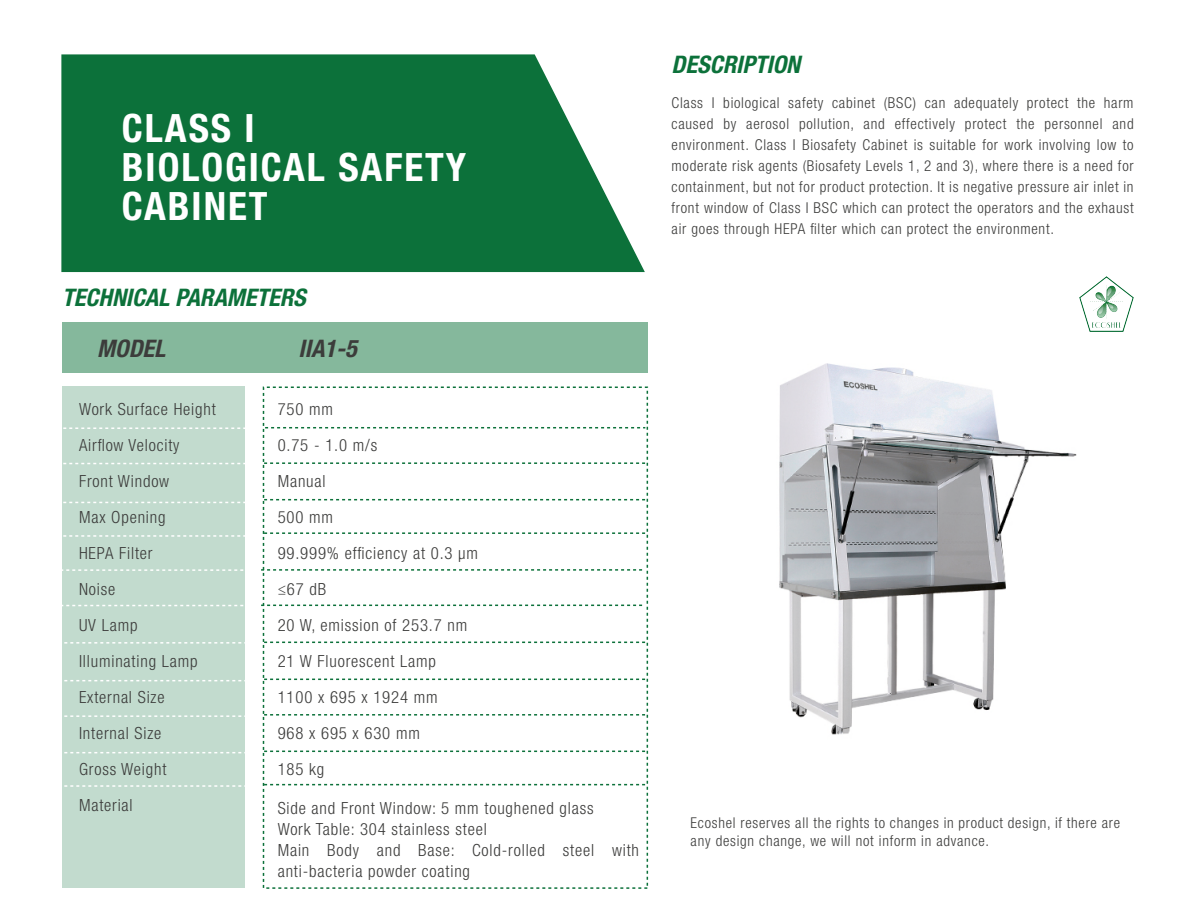
<style>
.page{position:relative;width:1188px;height:918px;background:#fff}
.page>*{position:absolute;margin:0;border:0;box-sizing:border-box;transform-origin:0 0}
.t1{font:700 condensed 39.15px/39.2px "Helvetica Neue LT Std";letter-spacing:.05em;color:#fff}
.t2{font:italic 700 condensed 24.15px "Helvetica Neue LT Std";color:#0c713a}
.t3{font:italic 700 condensed 24.15px "Helvetica Neue LT Std";color:#3c3c3b}
.t4{font:300 condensed 16.8px/36px "Helvetica Neue LT Std";letter-spacing:.05em;color:#3c3c3b}
.t5{font:300 condensed 15px/21px "Helvetica Neue LT Std";letter-spacing:.05em;color:#3c3c3b;text-align:justify}
.t6{font:300 condensed 14.85px/17.9px "Helvetica Neue LT Std";letter-spacing:.05em;color:#3c3c3b}
</style>
<div class="page">
<img style="left:779px;top:331px;width:345px;height:404px">
<img style="left:1079px;top:276px;width:54px;height:55px">
<svg style="left:61px;top:54px;width:584px;height:218px;background:#237e4d"></svg>
<div style="left:62px;top:322px;width:585px;height:51px;background:#85b89c"></div>
<div style="left:62px;top:387px;width:183px;height:501px;background:#c2dbce"></div>
<svg style="left:266px;top:427px;width:379px;height:1px"></svg>
<svg style="left:63px;top:502px;width:182px;height:1px"></svg>
<svg style="left:63px;top:427px;width:182px;height:2px"></svg>
<svg style="left:64px;top:642px;width:181px;height:2px"></svg>
<svg style="left:266px;top:462px;width:379px;height:2px"></svg>
<svg style="left:63px;top:535px;width:182px;height:2px"></svg>
<svg style="left:266px;top:499px;width:379px;height:1px"></svg>
<svg style="left:266px;top:532px;width:379px;height:2px"></svg>
<svg style="left:63px;top:463px;width:182px;height:1px"></svg>
<svg style="left:62px;top:569px;width:182px;height:2px"></svg>
<svg style="left:261px;top:569px;width:382px;height:2px"></svg>
<svg style="left:62px;top:605px;width:182px;height:1px"></svg>
<svg style="left:261px;top:605px;width:382px;height:1px"></svg>
<svg style="left:64px;top:680px;width:181px;height:1px"></svg>
<svg style="left:266px;top:642px;width:379px;height:1px"></svg>
<svg style="left:266px;top:679px;width:379px;height:1px"></svg>
<svg style="left:64px;top:715px;width:181px;height:2px"></svg>
<svg style="left:266px;top:714px;width:379px;height:2px"></svg>
<svg style="left:64px;top:752px;width:181px;height:1px"></svg>
<svg style="left:266px;top:751px;width:379px;height:1px"></svg>
<svg style="left:64px;top:785px;width:181px;height:2px"></svg>
<svg style="left:266px;top:784px;width:379px;height:1px"></svg>
<div style="left:263px;top:387px;width:385px;height:502px;border:2px dashed #0c713a"></div>
<h1 class="t1" style="left:122px;top:108px;width:346px">CLASS I<br>BIOLOGICAL SAFETY<br>CABINET</h1>
<h2 class="t2" style="left:62px;top:283px;width:245px">TECHNICAL PARAMETERS</h2>
<h2 class="t3" style="left:97px;top:334px;width:70px">MODEL</h2>
<h2 class="t3" style="left:299px;top:334px;width:60px">IIA1-5</h2>
<p class="t4" style="left:79px;top:391px;width:138px">Work Surface Height<br>Airflow Velocity<br>Front Window<br>Max Opening<br>HEPA Filter<br>Noise<br>UV Lamp<br>Illuminating Lamp<br>External Size<br>Internal Size<br>Gross Weight<br>Material</p>
<p class="t4" style="left:278px;top:391px;width:202px">750 mm<br>0.75 - 1.0 m/s<br>Manual<br>500 mm<br>99.999% efficiency at 0.3 µm ≤67 dB<br>20 W, emission of 253.7 nm<br>21 W Fluorescent Lamp<br>1100 x 695 x 1924 mm<br>968 x 695 x 630 mm<br>185 kg</p>
<p class="t4" style="left:278px;top:798px;width:363px;line-height:21px">Side and Front Window: 5 mm toughened glass<br>Work Table: 304 stainless steel<br>Main Body and Base: Cold-rolled steel with anti-bacteria powder coating</p>
<h2 class="t2" style="left:672px;top:49px;width:130px">DESCRIPTION</h2>
<p class="t5" style="left:672px;top:93px;width:464px">Class I biological safety cabinet (BSC) can adequately protect the harm caused by aerosol pollution, and effectively protect the personnel and environment. Class I Biosafety Cabinet is suitable for work involving low to moderate risk agents (Biosafety Levels 1, 2 and 3), where there is a need for containment, but not for product protection. It is negative pressure air inlet in front window of Class I BSC which can protect the operators and the exhaust air goes through HEPA filter which can protect the environment.</p>
<p class="t6" style="left:691px;top:814px;width:431px">Ecoshel reserves all the rights to changes in product design, if there are any design change, we will not inform in advance.</p>
</div>
